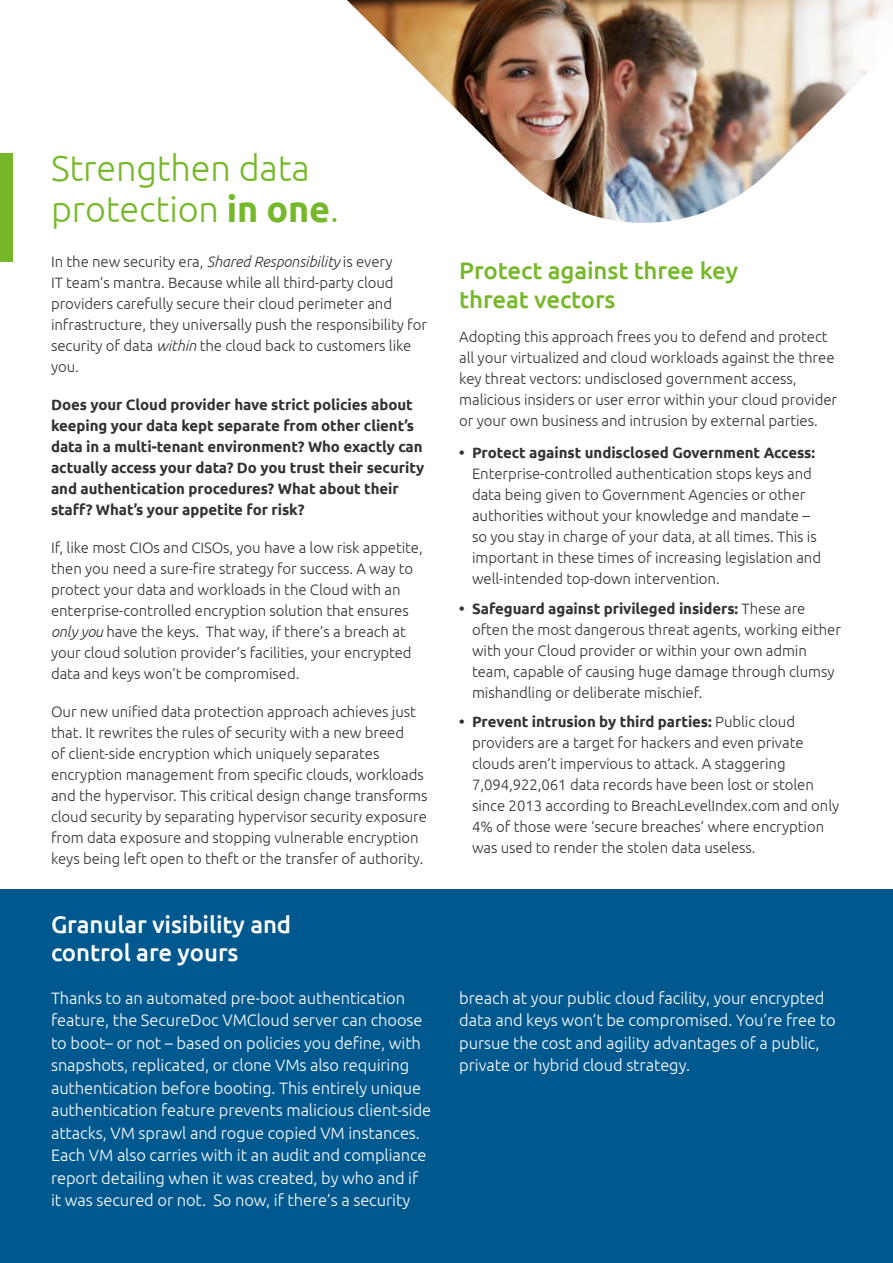
<style>
.page{position:relative;width:893px;height:1263px;background:#fff}
.page>*{position:absolute;margin:0;border:0;box-sizing:border-box;transform-origin:0 0}
.t1{font:300 36px/40.5px "Ubuntu";letter-spacing:-.005em;color:#76b82a}
.t2{font:500 24px/28.5px "Ubuntu";letter-spacing:-.005em;color:#fff}
.t3{font:500 24px/28.5px "Ubuntu";letter-spacing:-.005em;color:#76b82a}
.t4{font:300 16.5px/22.5px "Ubuntu";letter-spacing:-.005em;color:#fff}
.t5{font:300 15px/21px "Ubuntu";letter-spacing:-.005em;color:#333232}
.t6{font:700 15px/21px "Ubuntu";letter-spacing:-.005em;color:#333232}
.s1{font-weight:700}
.s2{font-style:italic}
</style>
<div class="page">
<div style="left:0;top:153px;width:13px;height:109px;background:#76b82a"></div>
<div style="left:0;top:889px;width:893px;height:374px;background:#00598e"></div>
<img style="left:347px;top:0;width:546px;height:223px">
<p class="t1" style="left:51px;top:147px;width:289px">Strengthen data protection <span class="s1">in one</span>.</p>
<p class="t5" style="left:51px;top:251px;width:377px">In the new security era, <span class="s2">Shared Responsibility</span> is every<br>IT team’s mantra. Because while all third-party cloud providers carefully secure their cloud perimeter and infrastructure, they universally push the responsibility for security of data <span class="s2">within</span> the cloud back to customers like you.</p>
<p class="t6" style="left:51px;top:394px;width:375px">Does your Cloud provider have strict policies about keeping your data kept separate from other client’s data in a multi-tenant environment? Who exactly can actually access your data? Do you trust their security and authentication procedures? What about their staff? What’s your appetite for risk?</p>
<p class="t5" style="left:51px;top:537px;width:373px">If, like most CIOs and CISOs, you have a low risk appetite, then you need a sure-fire strategy for success. A way to protect your data and workloads in the Cloud with an enterprise-controlled encryption solution that ensures <span class="s2">only you</span> have the keys. That way, if there’s a breach at your cloud solution provider’s facilities, your encrypted data and keys won’t be compromised.</p>
<p class="t5" style="left:51px;top:701px;width:378px">Our new unified data protection approach achieves just that. It rewrites the rules of security with a new breed<br>of client-side encryption which uniquely separates encryption management from specific clouds, workloads and the hypervisor. This critical design change transforms cloud security by separating hypervisor security exposure from data exposure and stopping vulnerable encryption keys being left open to theft or the transfer of authority.</p>
<p class="t3" style="left:459px;top:255px;width:281px">Protect against three key threat vectors</p>
<p class="t5" style="left:459px;top:326px;width:379px">Adopting this approach frees you to defend and protect all your virtualized and cloud workloads against the three key threat vectors: undisclosed government access, malicious insiders or user error within your cloud provider or your own business and intrusion by external parties.</p>
<p class="t5" style="left:472px;top:442px;width:351px;text-indent:-13px"><span class="s1">• Protect against undisclosed Government Access:<br></span>Enterprise-controlled authentication stops keys and data being given to Government Agencies or other authorities without your knowledge and mandate – so you stay in charge of your data, at all times. This is important in these times of increasing legislation and well-intended top-down intervention.</p>
<p class="t5" style="left:472px;top:597px;width:370px;text-indent:-13px"><span class="s1">• Safeguard against privileged insiders:</span> These are often the most dangerous threat agents, working either with your Cloud provider or within your own admin team, capable of causing huge damage through clumsy mishandling or deliberate mischief.</p>
<p class="t5" style="left:472px;top:711px;width:369px;text-indent:-13px"><span class="s1">• Prevent intrusion by third parties:</span> Public cloud providers are a target for hackers and even private clouds aren’t impervious to attack. A staggering 7,094,922,061 data records have been lost or stolen since 2013 according to BreachLevelIndex.com and only 4% of those were ‘secure breaches’ where encryption was used to render the stolen data useless.</p>
<p class="t2" style="left:51px;top:909px;width:242px">Granular visibility and control are yours</p>
<p class="t4" style="left:51px;top:986px;width:382px">Thanks to an automated pre-boot authentication feature, the SecureDoc VMCloud server can choose to boot– or not – based on policies you define, with snapshots, replicated, or clone VMs also requiring authentication before booting. This entirely unique authentication feature prevents malicious client-side attacks, VM sprawl and rogue copied VM instances.<br>Each VM also carries with it an audit and compliance report detailing when it was created, by who and if it was secured or not. So now, if there’s a security</p>
<p class="t4" style="left:459px;top:986px;width:378px">breach at your public cloud facility, your encrypted data and keys won’t be compromised. You’re free to pursue the cost and agility advantages of a public, private or hybrid cloud strategy.</p>
</div>
